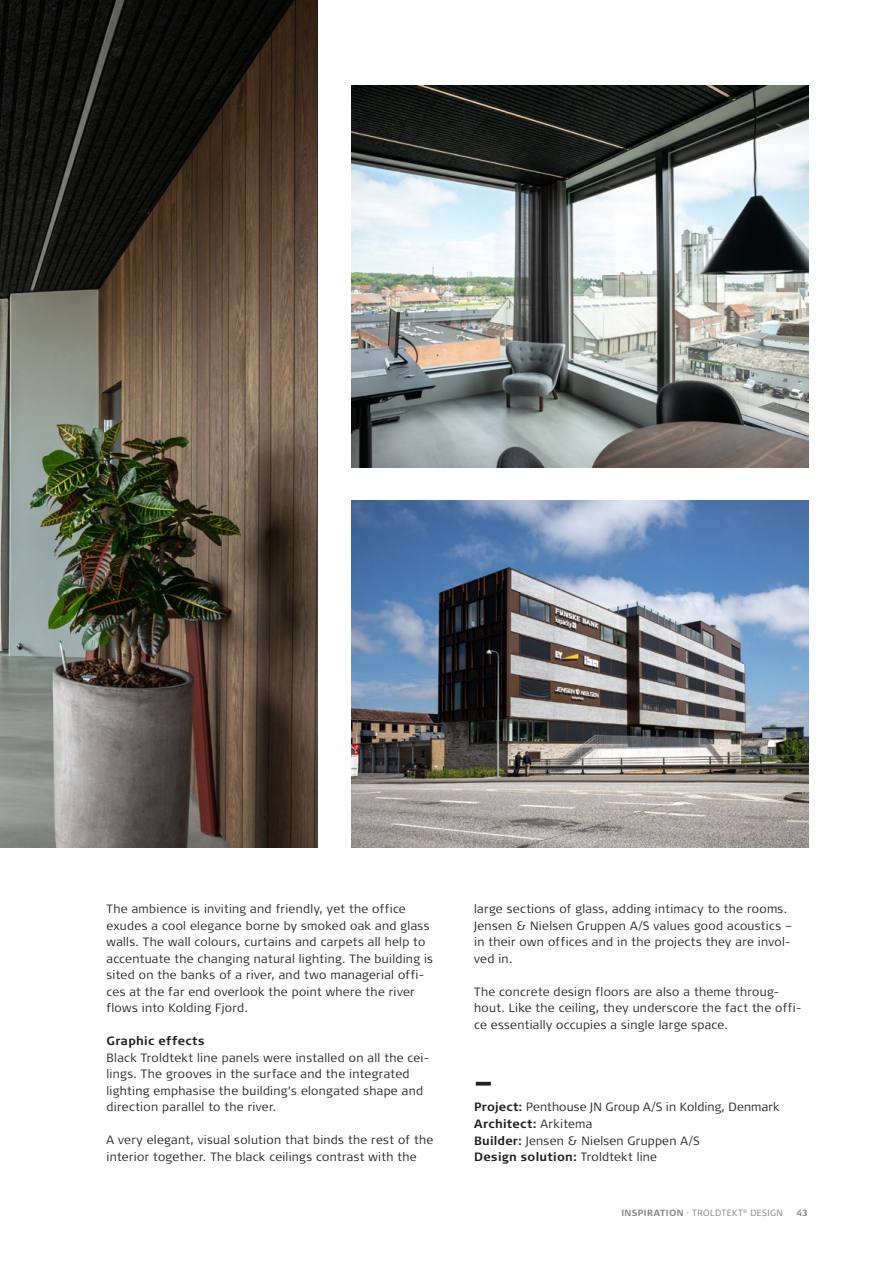
<style>
.page{position:relative;width:893px;height:1263px;background:#fff}
.page>*{position:absolute;margin:0;border:0;box-sizing:border-box;transform-origin:0 0}
.Mellemrubrik{font:300 12px/16.5px "Signa Pro";letter-spacing:.025em;color:#231f20}
.Info_white{font:300 12px/16.5px "Signa Pro";letter-spacing:.015em;color:#231f20}
.Info_white-2{font:700 12px "Signa Pro";letter-spacing:.025em;color:#231f20}
.Mellemrubrik-2{font:700 12px "Signa Pro";letter-spacing:.03em;color:#231f20}
.t1{font:300 9px "Signa Pro";letter-spacing:.04em;color:#808285}
.t2{font:700 9px "Signa Pro";color:#808285}
.s1{font-weight:700}
.s2{font-weight:300}
</style>
<div class="page">
<img style="left:351px;top:86px;width:457px;height:382px">
<img style="left:351px;top:501px;width:457px;height:346px">
<img style="left:0;top:0;width:317px;height:847px">
<hr style="left:476px;top:1082px;width:15px;height:3px;background:#231f20">
<p class="Mellemrubrik" style="left:107px;top:900px;width:328px">The ambience is inviting and friendly, yet the office exudes a cool elegance borne by smoked oak and glass walls. The wall colours, curtains and carpets all help to accentuate the changing natural lighting. The building is sited on the banks of a river, and two managerial offi&shy;ces at the far end overlook the point where the river flows into Kolding Fjord.</p>
<p class="Mellemrubrik-2" style="left:107px;top:1033px;width:99px">Graphic effects</p>
<p class="Mellemrubrik" style="left:107px;top:1049px;width:324px">Black Troldtekt line panels were installed on all the cei&shy;lings. The grooves in the surface and the integrated lighting emphasise the building’s elongated shape and direction parallel to the river.</p>
<p class="Mellemrubrik" style="left:107px;top:1131px;width:328px">A very elegant, visual solution that binds the rest of the interior together. The black ceilings contrast with the</p>
<p class="Mellemrubrik" style="left:474px;top:900px;width:320px">large sections of glass, adding intimacy to the rooms.<br>Jensen &amp; Nielsen Gruppen A/S values good acoustics – in their own offices and in the projects they are invol&shy;ved in.</p>
<p class="Mellemrubrik" style="left:474px;top:983px;width:329px">The concrete design floors are also a theme throug&shy;hout. Like the ceiling, they underscore the fact the offi&shy;ce essentially occupies a single large space.</p>
<p class="Info_white" style="left:474px;top:1098px;width:307px"><span class="s1">Project:</span> Penthouse JN Group A/S in Kolding, Denmark<br><span class="s1">Architect:</span> Arkitema</p>
<p class="Info_white" style="left:474px;top:1131px;width:227px"><span class="s1">Builder:</span> Jensen &amp; Nielsen Gruppen A/S</p>
<p class="Info_white-2" style="left:474px;top:1148px;width:184px">Design solution: <span class="s2">Troldtekt line</span></p>
<p class="t1" style="left:621px;top:1206px;width:163px"><span class="s1">INSPIRATION</span> · TROLDTEKT<sup>®</sup> DESIGN</p>
<p class="t2" style="left:796px;top:1206px;width:13px">43</p>
</div>
